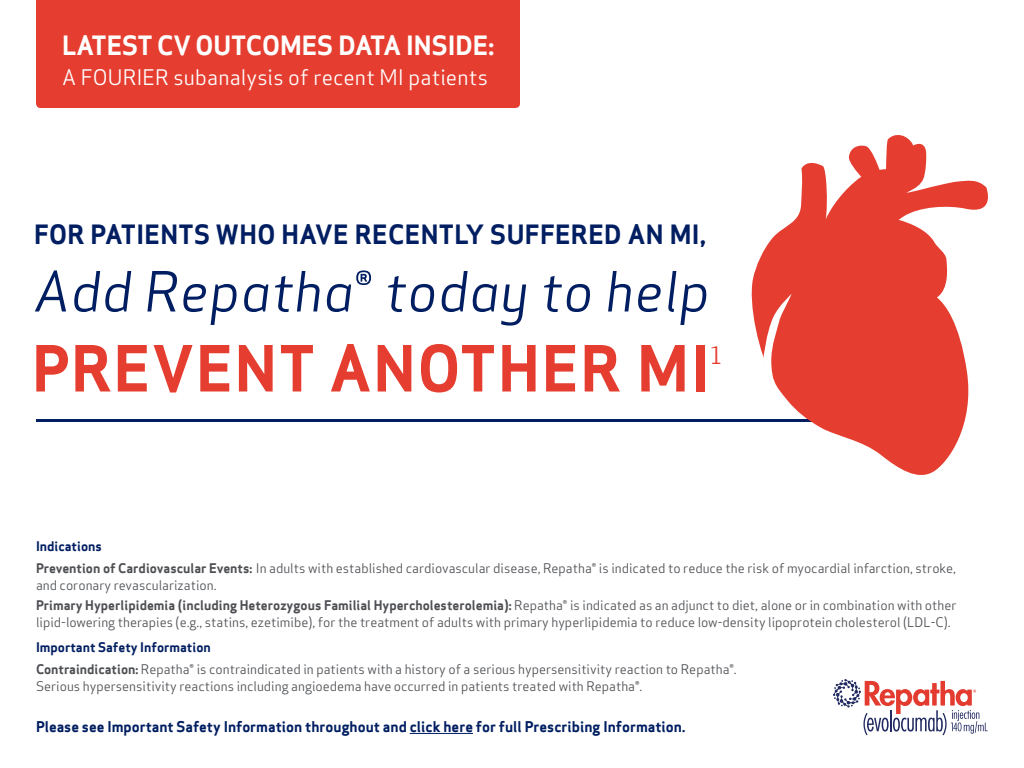
<style>
.page{position:relative;width:1024px;height:768px;background:#fff}
.page>*{position:absolute;margin:0;border:0;box-sizing:border-box;transform-origin:0 0}
.t1{font:700 62px "Apex Sans";letter-spacing:.03em;color:#e53e30}
.t2{font:italic 54px "Apex Sans";letter-spacing:.01em;color:#001e61}
.t3{font:700 26px "Apex Sans";letter-spacing:.015em;color:#001e61}
.t4{font:700 26px "Apex Sans";color:#fff}
.t5{font:23.3px "Apex Sans";color:#e53e30}
.t6{font:21px "Apex Sans";letter-spacing:.005em;color:#fff}
.t7{font:700 14.5px "Apex Sans";color:#001e61}
.t8{font:13px/22px "Apex Sans";color:#4d4f53}
.s1{font-style:normal}
.s2{font-weight:700;color:#001e61}
.s3{font-weight:700}
</style>
<div class="page">
<hr style="left:410px;top:733px;width:63px;height:1px;background:#001e61">
<svg style="left:833px;top:679px;width:155px;height:56px"></svg>
<div style="left:36px;top:0;width:484px;height:108px;background:#e53e30"></div>
<hr style="left:36px;top:419px;width:843px;height:3px;background:#001e61">
<svg style="left:751px;top:135px;width:237px;height:340px;fill:#e53e30"></svg>
<svg style="left:763px;top:294px;width:29px;height:93px"></svg>
<h3 class="t4" style="left:62px;top:28px;width:434px">LATEST CV OUTCOMES DATA INSIDE:</h3>
<h3 class="t6" style="left:62px;top:60px;width:428px">A FOURIER subanalysis of recent MI patients</h3>
<h3 class="t3" style="left:34px;top:217px;width:673px">FOR PATIENTS WHO HAVE RECENTLY SUFFERED AN MI,</h3>
<h2 class="t2" style="left:34px;top:248px;width:677px">Add Repatha<span class="s1">®</span> today to help</h2>
<h1 class="t1" style="left:32px;top:329px;width:679px">PREVENT ANOTHER MI</h1>
<h3 class="t5" style="left:709px;top:337px;width:15px">1</h3>
<p class="t8" style="left:36px;top:534px;width:922px"><span class="s2">Indications<br></span><span class="s3">Prevention of Cardiovascular Events:</span> In adults with established cardiovascular disease, Repatha® is indicated to reduce the risk of myocardial infarction, stroke,</p>
<p class="t8" style="left:36px;top:573px;width:922px;line-height:20.7px">and coronary revascularization.<br><span class="s3">Primary Hyperlipidemia (including Heterozygous Familial Hypercholesterolemia):</span> Repatha® is indicated as an adjunct to diet, alone or in combination with other</p>
<p class="t8" style="left:36px;top:610px;width:916px">lipid-lowering therapies (e.g., statins, ezetimibe), for the treatment of adults with primary hyperlipidemia to reduce low-density lipoprotein cholesterol (LDL-C).</p>
<p class="t8" style="left:36px;top:635px;width:702px"><span class="s2">Important Safety Information<br></span><span class="s3">Contraindication:</span> Repatha® is contraindicated in patients with a history of a serious hypersensitivity reaction to Repatha®.</p>
<p class="t8" style="left:36px;top:674px;width:608px">Serious hypersensitivity reactions including angioedema have occurred in patients treated with Repatha®.</p>
<p class="t7" style="left:36px;top:717px;width:651px">Please see Important Safety Information throughout and click here for full Prescribing Information.</p>
</div>
